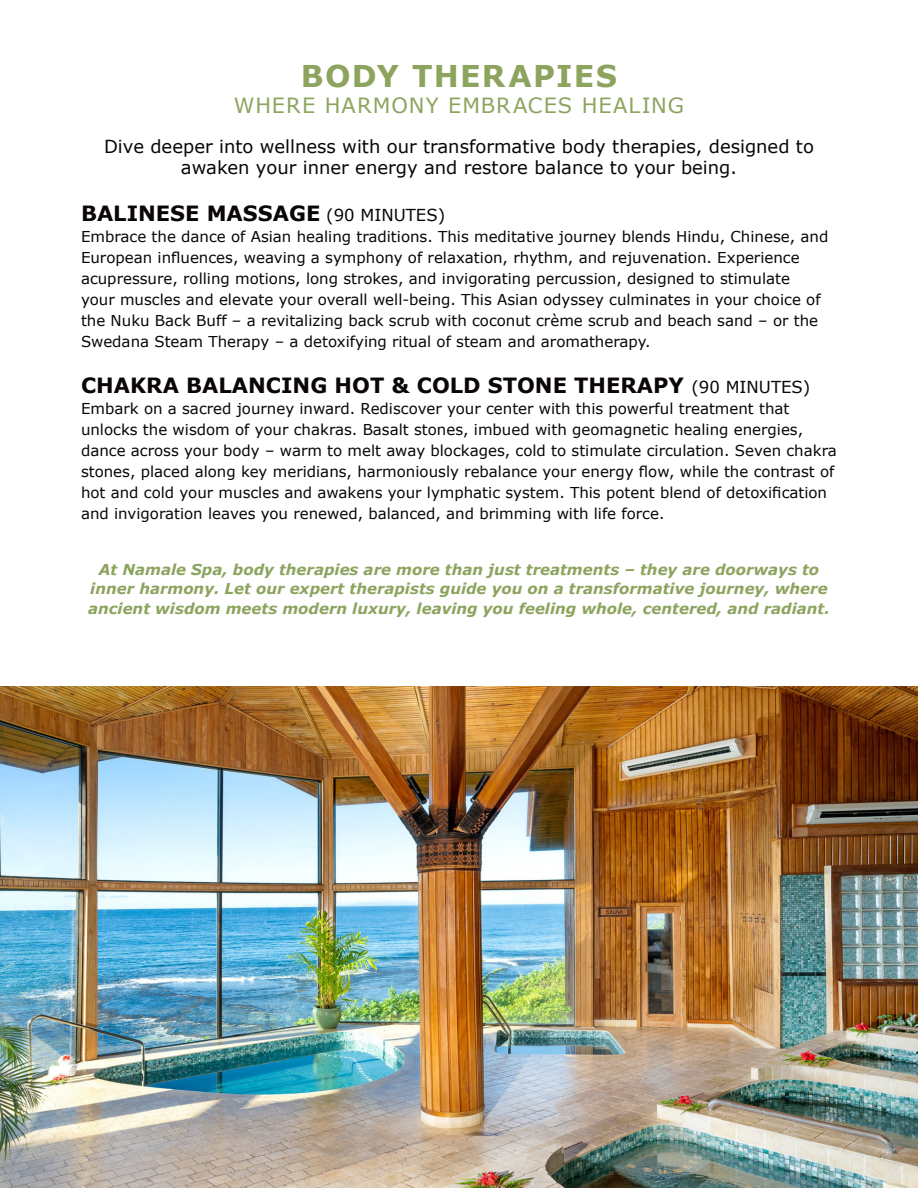
<style>
.page{position:relative;width:918px;height:1188px;background:#fff}
.page>*{position:absolute;margin:0;border:0;box-sizing:border-box;transform-origin:0 0}
.title_1{font:700 30px "Verdana";letter-spacing:.045em;color:#8da45f}
.title_1-2{font:700 21px "Verdana";color:#0a0507}
.title_1-3{font:21px "Verdana";letter-spacing:.045em;color:#8da45f}
.title_1-4{font:18px/21px "Verdana";color:#0a0507;text-align:center}
.title_1-5{font:15px/21px "Verdana";color:#0a0507}
.title_1-6{font:italic 700 15px/19.5px "Verdana";color:#8da45f;text-align:center}
.s1{font-weight:400;font-size:16.5px}
</style>
<div class="page">
<img style="left:0;top:687px;width:918px;height:501px">
<p class="title_1" style="left:301px;top:57px;width:318px">BODY THERAPIES</p>
<p class="title_1-3" style="left:234px;top:92px;width:452px">WHERE HARMONY EMBRACES HEALING</p>
<p class="title_1-4" style="left:104px;top:136px;width:711px">Dive deeper into wellness with our transformative body therapies, designed to awaken your inner energy and restore balance to your being.</p>
<p class="title_1-2" style="left:81px;top:199px;width:366px">BALINESE MASSAGE <span class="s1">(90 MINUTES)</span></p>
<p class="title_1-5" style="left:81px;top:226px;width:749px">Embrace the dance of Asian healing traditions. This meditative journey blends Hindu, Chinese, and European influences, weaving a symphony of relaxation, rhythm, and rejuvenation. Experience acupressure, rolling motions, long strokes, and invigorating percussion, designed to stimulate<br>your muscles and elevate your overall well-being. This Asian odyssey culminates in your choice of the Nuku Back Buff – a revitalizing back scrub with coconut crème scrub and beach sand – or the Swedana Steam Therapy – a detoxifying ritual of steam and aromatherapy.</p>
<p class="title_1-2" style="left:81px;top:372px;width:731px">CHAKRA BALANCING HOT &amp; COLD STONE THERAPY <span class="s1">(90 MINUTES)</span></p>
<p class="title_1-5" style="left:81px;top:398px;width:757px">Embark on a sacred journey inward. Rediscover your center with this powerful treatment that unlocks the wisdom of your chakras. Basalt stones, imbued with geomagnetic healing energies, dance across your body – warm to melt away blockages, cold to stimulate circulation. Seven chakra stones, placed along key meridians, harmoniously rebalance your energy flow, while the contrast of hot and cold your muscles and awakens your lymphatic system. This potent blend of detoxification and invigoration leaves you renewed, balanced, and brimming with life force.</p>
<p class="title_1-6" style="left:88px;top:560px;width:743px">At Namale Spa, body therapies are more than just treatments – they are doorways to inner harmony. Let our expert therapists guide you on a transformative journey, where ancient wisdom meets modern luxury, leaving you feeling whole, centered, and radiant.</p>
</div>
